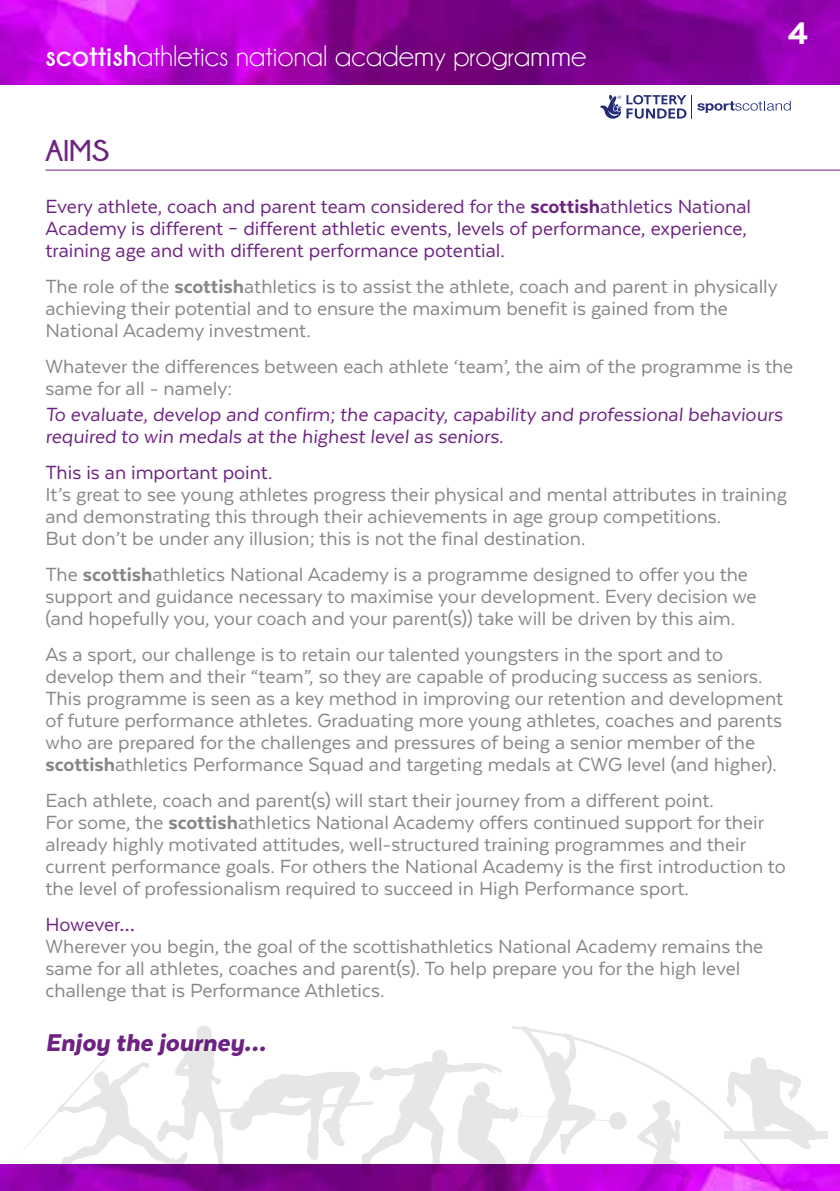
<style>
.page{position:relative;width:840px;height:1191px;background:#fff}
.page>*{position:absolute;margin:0;border:0;box-sizing:border-box;transform-origin:0 0}
.t1{font:800 36px "Texta";color:#fff}
.t2{font:30px "Champagne&Limousines";color:#fff}
.t3{font:700 30px "Champagne&Limousines";color:#6e2383}
.t4{font:italic 900 28px "Texta";color:#6e2383}
.t5{font:22px/22px "Texta";color:#878787}
.t6{font:22px/22px "Texta";color:#6e2383}
.s1{font-weight:700}
.s2{font-weight:800}
</style>
<div class="page">
<img style="left:0;top:0;width:839px;height:84px">
<img style="left:0;top:1164px;width:839px;height:27px">
<svg style="left:600px;top:94px;width:190px;height:25px"></svg>
<hr style="left:45px;top:170px;width:794px;height:1px;background:#6e2383">
<svg style="left:692px;top:1094px;width:107px;height:97px"></svg>
<svg style="left:14px;top:1026px;width:678px;height:165px"></svg>
<svg style="left:723px;top:1057px;width:104px;height:92px"></svg>
<h2 class="t2" style="left:45px;top:40px;width:542px"><span class="s1">scottish</span>athletics national academy programme</h2>
<h1 class="t1" style="left:787px;top:15px;width:22px">4</h1>
<h2 class="t3" style="left:45px;top:134px;width:66px">AIMS</h2>
<p class="t6" style="left:45px;top:195px;width:706px">Every athlete, coach and parent team considered for the <span class="s2">scottish</span>athletics National<br>Academy is different – different athletic events, levels of performance, experience, training age and with different performance potential.</p>
<p class="t5" style="left:45px;top:275px;width:733px">The role of the <span class="s2">scottish</span>athletics is to assist the athlete, coach and parent in physically achieving their potential and to ensure the maximum benefit is gained from the<br>National Academy investment.</p>
<p class="t5" style="left:45px;top:355px;width:749px">Whatever the differences between each athlete ‘team’, the aim of the programme is the same for all - namely:</p>
<p class="t6" style="left:45px;top:403px;width:740px">To evaluate, develop and confirm; the capacity, capability and professional behaviours required to win medals at the highest level as seniors.</p>
<p class="t6" style="left:45px;top:461px;width:228px">This is an important point.</p>
<p class="t5" style="left:45px;top:483px;width:742px">It’s great to see young athletes progress their physical and mental attributes in training and demonstrating this through their achievements in age group competitions.<br>But don’t be under any illusion; this is not the final destination.</p>
<p class="t5" style="left:45px;top:563px;width:712px">The <span class="s2">scottish</span>athletics National Academy is a programme designed to offer you the support and guidance necessary to maximise your development. Every decision we (and hopefully you, your coach and your parent(s)) take will be driven by this aim.</p>
<p class="t5" style="left:45px;top:643px;width:739px">As a sport, our challenge is to retain our talented youngsters in the sport and to develop them and their “team”, so they are capable of producing success as seniors.<br>This programme is seen as a key method in improving our retention and development of future performance athletes. Graduating more young athletes, coaches and parents who are prepared for the challenges and pressures of being a senior member of the <span class="s2">scottish</span>athletics Performance Squad and targeting medals at CWG level (and higher).</p>
<p class="t5" style="left:45px;top:789px;width:741px">Each athlete, coach and parent(s) will start their journey from a different point.<br>For some, the <span class="s2">scottish</span>athletics National Academy offers continued support for their already highly motivated attitudes, well-structured training programmes and their current performance goals. For others the National Academy is the first introduction to the level of professionalism required to succeed in High Performance sport.</p>
<p class="t6" style="left:45px;top:913px;width:91px">However…</p>
<p class="t5" style="left:45px;top:935px;width:719px">Wherever you begin, the goal of the scottishathletics National Academy remains the same for all athletes, coaches and parent(s). To help prepare you for the high level challenge that is Performance Athletics.</p>
<p class="t4" style="left:45px;top:1028px;width:222px">Enjoy the journey…</p>
</div>
